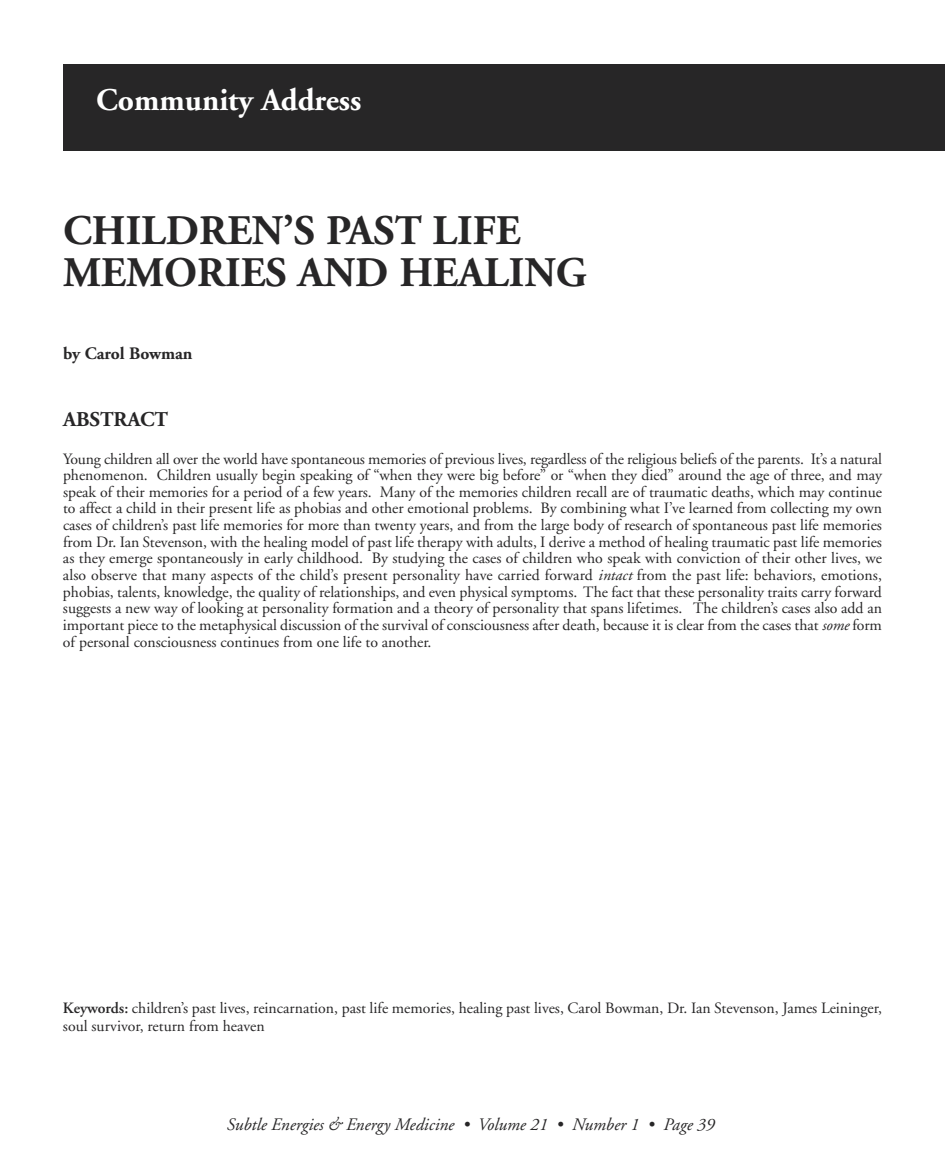
<style>
.page{position:relative;width:945px;height:1166px;background:#fff}
.page>*{position:absolute;margin:0;border:0;box-sizing:border-box;transform-origin:0 0}
.t1{font:700 42px/42px "Adobe Garamond";color:#272627}
.t2{font:700 31.5px "Adobe Garamond";color:#fff}
.t3{font:700 21px "Adobe Garamond";color:#272627}
.t4{font:italic 17.5px "Adobe Garamond";color:#272627}
.t5{font:700 17.5px "Adobe Garamond";color:#272627}
.t6{font:15.75px/16.6px "Adobe Garamond";color:#272627;text-align:justify}
.s1{font-style:italic}
.s2{font-weight:600}
</style>
<div class="page">
<div style="left:63px;top:64px;width:882px;height:86px;background:#272627"></div>
<h2 class="t2" style="left:96px;top:87px;width:267px">Community Address</h2>
<h1 class="t1" style="left:63px;top:213px;width:525px">CHILDREN’S PAST LIFE<br>MEMORIES AND HEALING</h1>
<p class="t5" style="left:63px;top:347px;width:131px">by Carol Bowman</p>
<h3 class="t3" style="left:63px;top:411px;width:107px">ABSTRACT</h3>
<p class="t6" style="left:63px;top:451px;width:821px">Young children all over the world have spontaneous memories of previous lives, regardless of the religious beliefs of the parents. It’s a natural phenomenon. Children usually begin speaking of “when they were big before” or “when they died” around the age of three, and may speak of their memories for a period of a few years. Many of the memories children recall are of traumatic deaths, which may continue to affect a child in their present life as phobias and other emotional problems. By combining what I’ve learned from collecting my own cases of children’s past life memories for more than twenty years, and from the large body of research of spontaneous past life memories from Dr. Ian Stevenson, with the healing model of past life therapy with adults, I derive a method of healing traumatic past life memories as they emerge spontaneously in early childhood. By studying the cases of children who speak with conviction of their other lives, we also observe that many aspects of the child’s present personality have carried forward <span class="s1">intact</span> from the past life: behaviors, emotions, phobias, talents, knowledge, the quality of relationships, and even physical symptoms. The fact that these personality traits carry forward suggests a new way of looking at personality formation and a theory of personality that spans lifetimes. The children’s cases also add an important piece to the metaphysical discussion of the survival of consciousness after death, because it is clear from the cases that <span class="s1">some</span> form of personal consciousness continues from one life to another.</p>
<p class="t6" style="left:63px;top:1000px;width:821px;line-height:17.5px"><span class="s2">Keywords:</span> children’s past lives, reincarnation, past life memories, healing past lives, Carol Bowman, Dr. Ian Stevenson, James Leininger, soul survivor, return from heaven</p>
<p class="t4" style="left:226px;top:1117px;width:489px">Subtle Energies &amp; Energy Medicine • Volume 21 • Number 1 • Page 39</p>
</div>
